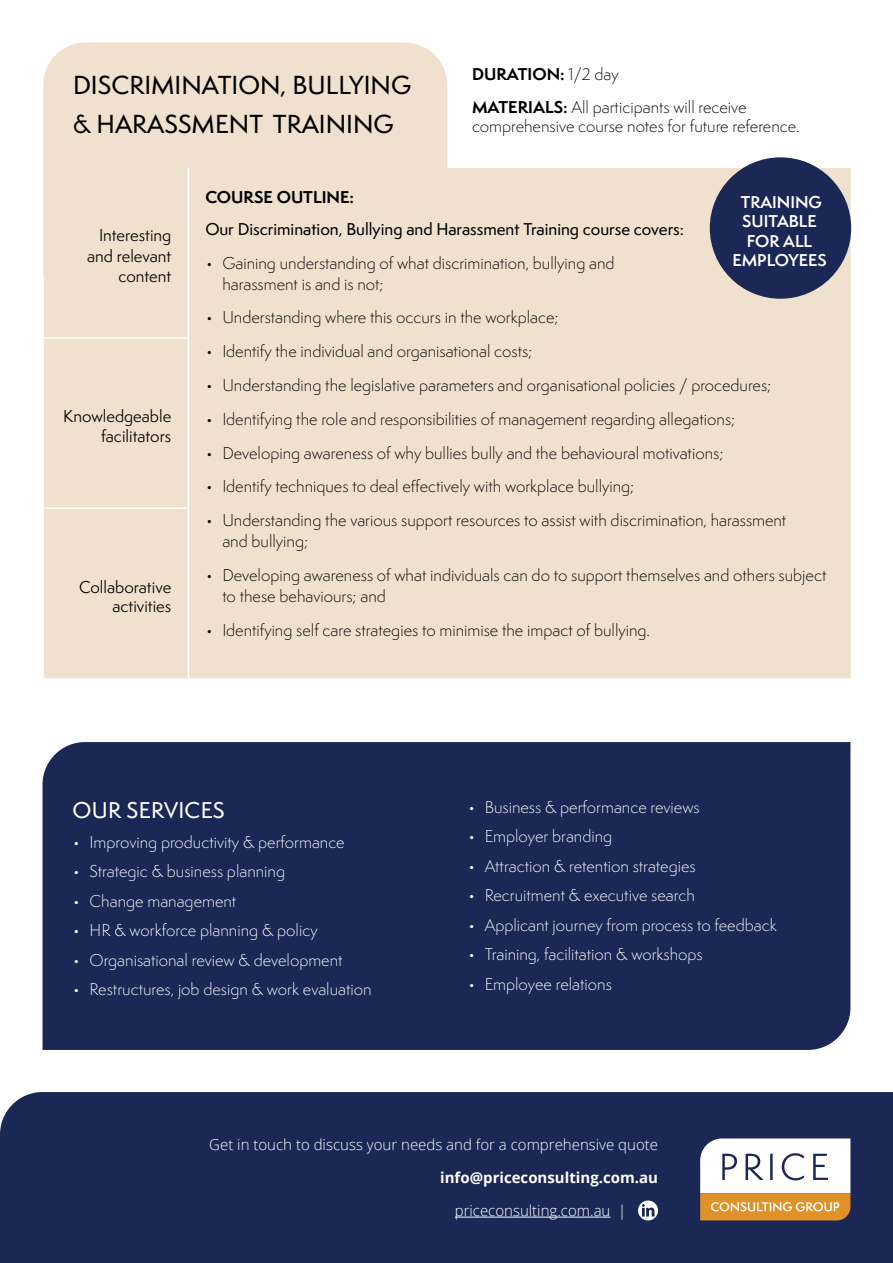
<style>
.page{position:relative;width:893px;height:1263px;background:#fff}
.page>*{position:absolute;margin:0;border:0;box-sizing:border-box;transform-origin:0 0}
.price_H2_copy{font:500 24px/39px "Semplicita Pro";color:#000}
.price_H3{font:500 21px "Semplicita Pro";letter-spacing:.01em;color:#fff}
.price_body{font:300 15.75px/21px "Semplicita Pro";color:#000}
.t1{font:300 15.75px "Semplicita Pro";color:#fff}
.price_body-2{font:15.75px/20.4px "Semplicita Pro";color:#000;text-align:right}
.price_body-3{font:500 15.75px "Semplicita Pro";color:#000}
.price_body-4{font:600 15.75px/19.5px "Semplicita Pro";color:#fff;text-align:center}
.price_body-5{font:700 15.75px "Semplicita Pro";color:#000}
.price_body-6{font:300 15px "Open Sans";color:#fff}
.price_body-7{font:700 15px/33px "Open Sans";color:#fff}
.s1{font-weight:300}
.s2{font-weight:700}
</style>
<div class="page">
<div style="left:43px;top:43px;width:404px;height:270px;background:#f0e0ce;border-radius:43px"></div>
<div style="left:44px;top:168px;width:807px;height:510px;background:#f0e0ce"></div>
<hr style="left:188px;top:168px;width:1px;height:169px;background:#fff">
<hr style="left:44px;top:337px;width:145px;height:2px;background:#fff">
<hr style="left:188px;top:339px;width:1px;height:168px;background:#fff">
<hr style="left:44px;top:507px;width:145px;height:2px;background:#fff">
<hr style="left:188px;top:509px;width:1px;height:169px;background:#fff">
<div style="left:710px;top:157px;width:141px;height:142px;background:#1b2754;border-radius:50%"></div>
<div style="left:0;top:1092px;width:893px;height:171px;background:#1b2754"></div>
<svg style="left:700px;top:1138px;width:150px;height:82px"></svg>
<hr style="left:455px;top:1217px;width:155px;height:1px;background:#fff">
<svg style="left:638px;top:1200px;width:20px;height:20px"></svg>
<div style="left:43px;top:742px;width:807px;height:308px;background:#1b2754"></div>
<h2 class="price_H2_copy" style="left:73px;top:65px;width:340px">DISCRIMINATION, BULLYING &amp; HARASSMENT TRAINING</h2>
<p class="price_body-5" style="left:472px;top:63px;width:148px">DURATION: <span class="s1">1/2 day</span></p>
<p class="price_body" style="left:472px;top:97px;width:329px;line-height:19.5px"><span class="s2">MATERIALS:</span> All participants will receive comprehensive course notes for future reference.</p>
<p class="price_body-2" style="left:87px;top:225px;width:86px">Interesting and relevant content</p>
<p class="price_body-2" style="left:63px;top:405px;width:110px">Knowledgeable facilitators</p>
<p class="price_body-2" style="left:79px;top:577px;width:94px;line-height:18.9px">Collaborative activities</p>
<p class="price_body-5" style="left:205px;top:185px;width:150px">COURSE OUTLINE:</p>
<p class="price_body-3" style="left:205px;top:218px;width:480px">Our Discrimination, Bullying and Harassment Training course covers:</p>
<p class="price_body" style="left:222px;top:252px;width:394px;text-indent:-17px">• Gaining understanding of what discrimination, bullying and harassment is and is not;</p>
<p class="price_body" style="left:205px;top:307px;width:355px">• Understanding where this occurs in the workplace;</p>
<p class="price_body" style="left:205px;top:341px;width:328px">• Identify the individual and organisational costs;</p>
<p class="price_body" style="left:205px;top:375px;width:567px">• Understanding the legislative parameters and organisational policies / procedures;</p>
<p class="price_body" style="left:205px;top:408px;width:531px">• Identifying the role and responsibilities of management regarding allegations;</p>
<p class="price_body" style="left:205px;top:442px;width:520px">• Developing awareness of why bullies bully and the behavioural motivations;</p>
<p class="price_body" style="left:205px;top:476px;width:430px">• Identify techniques to deal effectively with workplace bullying;</p>
<p class="price_body" style="left:222px;top:510px;width:565px;text-indent:-17px">• Understanding the various support resources to assist with discrimination, harassment and bullying;</p>
<p class="price_body" style="left:222px;top:564px;width:606px;text-indent:-17px">• Developing awareness of what individuals can do to support themselves and others subject to these behaviours; and</p>
<p class="price_body" style="left:205px;top:619px;width:446px">• Identifying self care strategies to minimise the impact of bullying.</p>
<p class="price_body-4" style="left:732px;top:192px;width:96px">TRAINING<br>SUITABLE<br>FOR ALL<br>EMPLOYEES</p>
<h2 class="price_H3" style="left:73px;top:796px;width:154px">OUR SERVICES</h2>
<p class="t1" style="left:73px;top:831px;width:274px">• Improving productivity &amp; performance</p>
<p class="t1" style="left:73px;top:861px;width:214px">• Strategic &amp; business planning</p>
<p class="t1" style="left:73px;top:890px;width:165px">• Change management</p>
<p class="t1" style="left:73px;top:920px;width:247px">• HR &amp; workforce planning &amp; policy</p>
<p class="t1" style="left:73px;top:949px;width:271px">• Organisational review &amp; development</p>
<p class="t1" style="left:73px;top:979px;width:300px">• Restructures, job design &amp; work evaluation</p>
<p class="t1" style="left:468px;top:796px;width:233px">• Business &amp; performance reviews</p>
<p class="t1" style="left:468px;top:825px;width:146px">• Employer branding</p>
<p class="t1" style="left:468px;top:855px;width:229px">• Attraction &amp; retention strategies</p>
<p class="t1" style="left:468px;top:884px;width:229px">• Recruitment &amp; executive search</p>
<p class="t1" style="left:468px;top:914px;width:310px">• Applicant journey from process to feedback</p>
<p class="t1" style="left:468px;top:944px;width:237px">• Training, facilitation &amp; workshops</p>
<p class="t1" style="left:468px;top:973px;width:146px">• Employee relations</p>
<p class="price_body-6" style="left:209px;top:1134px;width:450px">Get in touch to discuss your needs and for a comprehensive quote</p>
<p class="price_body-7" style="left:455px;top:1161px;width:205px;text-indent:-15px">info@priceconsulting.com.au <span class="s1">priceconsulting.com.au |</span></p>
</div>
